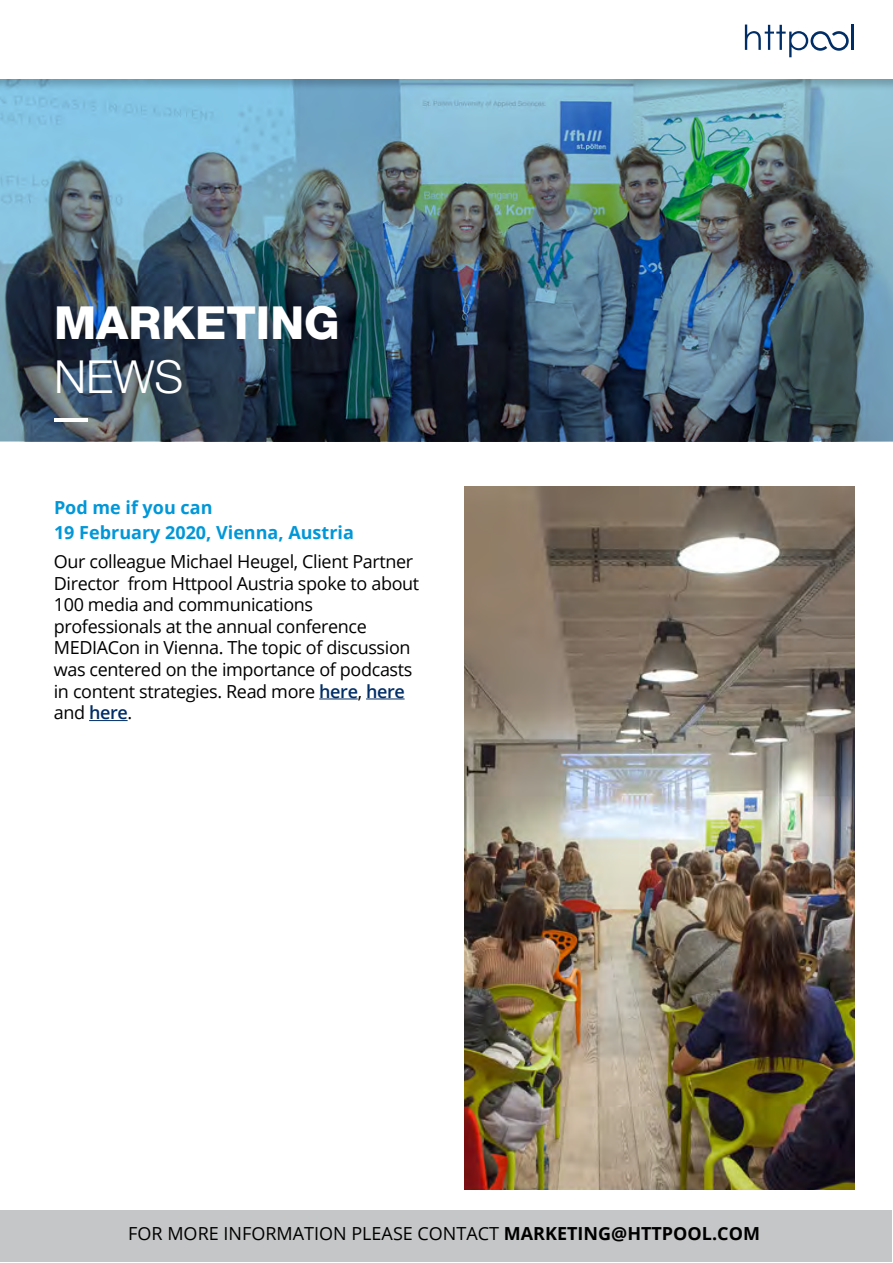
<style>
.page{position:relative;width:893px;height:1263px;background:#fff}
.page>*{position:absolute;margin:0;border:0;box-sizing:border-box;transform-origin:0 0}
.t1{font:800 45.6px "Helvetica Neue LT Std";color:#fff}
.t2{font:300 45.6px "Helvetica Neue LT Std";color:#fff}
.t3{font:18px/21.6px "Open Sans";letter-spacing:-.02em;color:#000}
.t4{font:18px "Open Sans";color:#000}
.t5{font:700 18px/24.6px "Open Sans";color:#0097d8}
.s1{font-weight:600;color:#002d66}
.s2{font-weight:700}
</style>
<div class="page">
<img style="left:464px;top:486px;width:391px;height:704px">
<div style="left:1px;top:1211px;width:891px;height:51px;background:#c5c6c7"></div>
<img style="left:0;top:91px;width:893px;height:350px">
<hr style="left:55px;top:418px;width:33px;height:3px;background:#fff">
<hr style="left:319px;top:698px;width:39px;height:1px;background:#002d66">
<hr style="left:366px;top:698px;width:39px;height:1px;background:#002d66">
<hr style="left:89px;top:720px;width:39px;height:1px;background:#002d66">
<svg style="left:0;top:79px;width:893px;height:12px;background:#78adc4"></svg>
<hr style="left:851px;top:25px;width:3px;height:25px;background:#002d66">
<svg style="left:745px;top:25px;width:104px;height:32px"></svg>
<h1 class="t1" style="left:54px;top:295px;width:287px">MARKETING</h1>
<h1 class="t2" style="left:54px;top:349px;width:131px">NEWS</h1>
<p class="t5" style="left:54px;top:495px;width:301px">Pod me if you can<br>19 February 2020, Vienna, Austria</p>
<p class="t3" style="left:54px;top:550px;width:367px">Our colleague Michael Heugel, Client Partner Director from Httpool Austria spoke to about 100 media and communications professionals at the annual conference MEDIACon in Vienna. The topic of discussion was centered on the importance of podcasts in content strategies. Read more <span class="s1">here</span>, <span class="s1">here </span>and <span class="s1">here</span>.</p>
<p class="t4" style="left:128px;top:1221px;width:633px">FOR MORE INFORMATION PLEASE CONTACT <span class="s2">MARKETING@HTTPOOL.COM</span></p>
</div>
